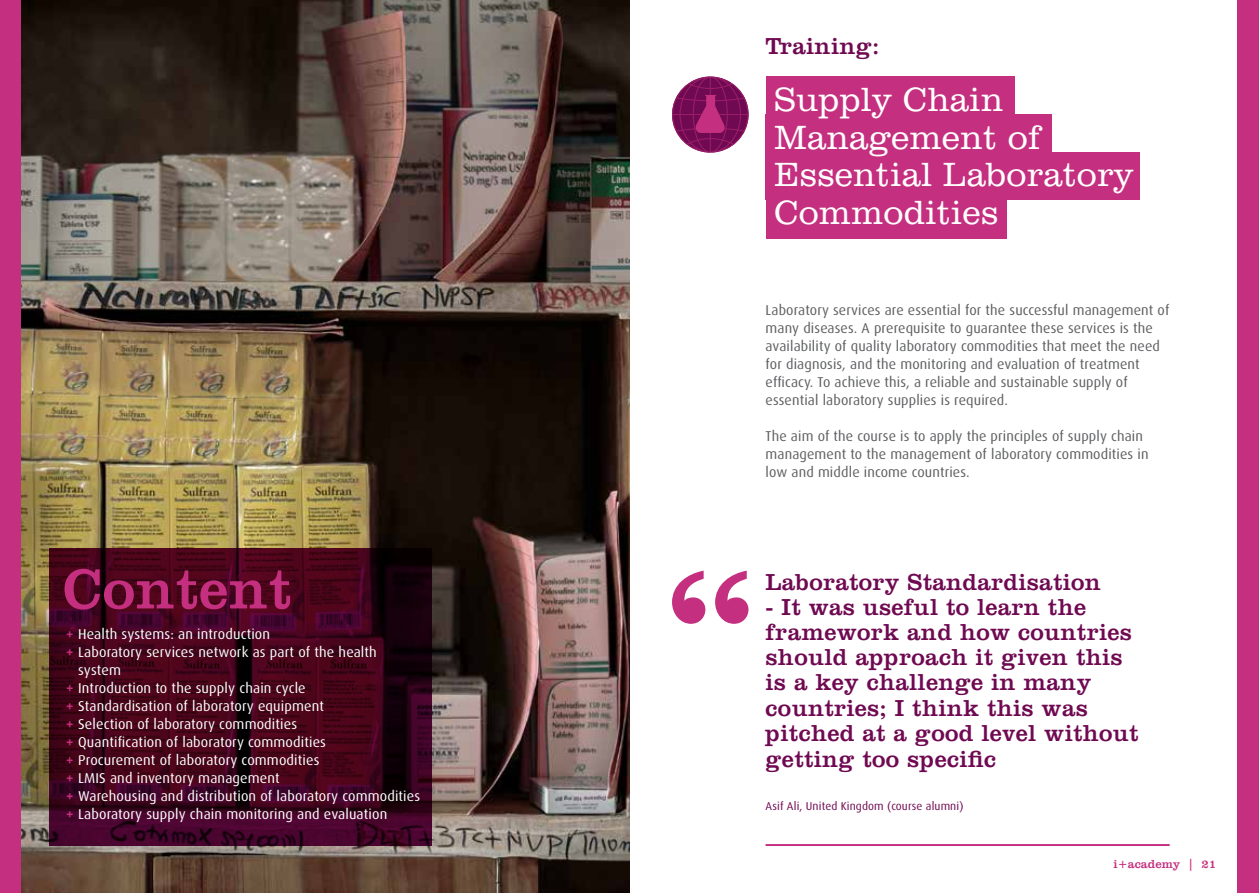
<style>
.page{position:relative;width:1259px;height:893px;background:#fff}
.page>*{position:absolute;margin:0;border:0;box-sizing:border-box;transform-origin:0 0}
.t1{font:58.05px "Clarendon";letter-spacing:.015em;color:#c52f7f}
.t2{font:300 34.5px/37.5px "Clarendon BT";letter-spacing:.005em;color:#fff}
.t3{font:24px/25.3px "Clarendon";letter-spacing:.015em;color:#6f0951}
.t4{font:14.25px/18px "Dax";letter-spacing:.01em;color:#5e5f61}
.t5{font:14.25px "Dax";letter-spacing:.01em;color:#fff}
.t6{font:12px "Clarendon BT";letter-spacing:.005em;color:#c52f7f}
.t7{font:11.4px "Dax";letter-spacing:.01em;color:#6f0951}
.s1{font-weight:700;color:#c52f7f}
</style>
<div class="page">
<div style="left:0;top:0;width:21px;height:893px;background:#c52f7f"></div>
<div style="left:1237px;top:0;width:22px;height:893px;background:#c52f7f"></div>
<img style="left:21px;top:0;width:608px;height:893px">
<svg style="left:672px;top:77px;width:76px;height:76px"></svg>
<svg style="left:49px;top:548px;width:383px;height:298px;background:#3e041b"></svg>
<div style="left:765px;top:77px;width:249px;height:47px;background:#c52f7f"></div>
<div style="left:765px;top:152px;width:375px;height:47px;background:#c52f7f"></div>
<div style="left:765px;top:114px;width:286px;height:48px;background:#c52f7f"></div>
<div style="left:765px;top:191px;width:241px;height:47px;background:#c52f7f"></div>
<svg style="left:672px;top:571px;width:76px;height:53px"></svg>
<hr style="left:765px;top:844px;width:404px;height:2px;background:#c52f7f">
<h1 class="t1" style="left:63px;top:555px;width:230px">Content</h1>
<p class="t5" style="left:66px;top:626px;width:206px"><span class="s1">+</span> Health systems: an introduction</p>
<p class="t5" style="left:66px;top:644px;width:312px"><span class="s1">+</span> Laboratory services network as part of the health</p>
<p class="t5" style="left:78px;top:662px;width:44px">system</p>
<p class="t5" style="left:66px;top:680px;width:241px"><span class="s1">+</span> Introduction to the supply chain cycle</p>
<p class="t5" style="left:66px;top:698px;width:260px"><span class="s1">+</span> Standardisation of laboratory equipment</p>
<p class="t5" style="left:66px;top:716px;width:233px"><span class="s1">+</span> Selection of laboratory commodities</p>
<p class="t5" style="left:66px;top:734px;width:262px"><span class="s1">+</span> Quantification of laboratory commodities</p>
<p class="t5" style="left:66px;top:752px;width:255px"><span class="s1">+</span> Procurement of laboratory commodities</p>
<p class="t5" style="left:66px;top:770px;width:215px"><span class="s1">+</span> LMIS and inventory management</p>
<p class="t5" style="left:66px;top:788px;width:356px"><span class="s1">+</span> Warehousing and distribution of laboratory commodities</p>
<p class="t5" style="left:66px;top:806px;width:323px"><span class="s1">+</span> Laboratory supply chain monitoring and evaluation</p>
<h3 class="t3" style="left:765px;top:33px;width:115px">Training:</h3>
<h2 class="t2" style="left:774px;top:80px;width:361px">Supply Chain<br>Management of<br>Essential Laboratory<br>Commodities</h2>
<p class="t4" style="left:765px;top:301px;width:405px">Laboratory services are essential for the successful management of many diseases. A prerequisite to guarantee these services is the availability of quality laboratory commodities that meet the need for diagnosis, and the monitoring and evaluation of treatment efficacy. To achieve this, a reliable and sustainable supply of essential laboratory supplies is required.</p>
<p class="t4" style="left:765px;top:427px;width:384px">The aim of the course is to apply the principles of supply chain management to the management of laboratory commodities in low and middle income countries.</p>
<h3 class="t3" style="left:765px;top:568px;width:337px">Laboratory Standardisation</h3>
<h3 class="t3" style="left:765px;top:594px;width:374px">- It was useful to learn the framework and how countries should approach it given this is a key challenge in many countries; I think this was pitched at a good level without getting too specific</h3>
<p class="t7" style="left:765px;top:800px;width:199px">Asif Ali, United Kingdom (course alumni)</p>
<p class="t6" style="left:1113px;top:857px;width:104px">i+academy | 21</p>
</div>
